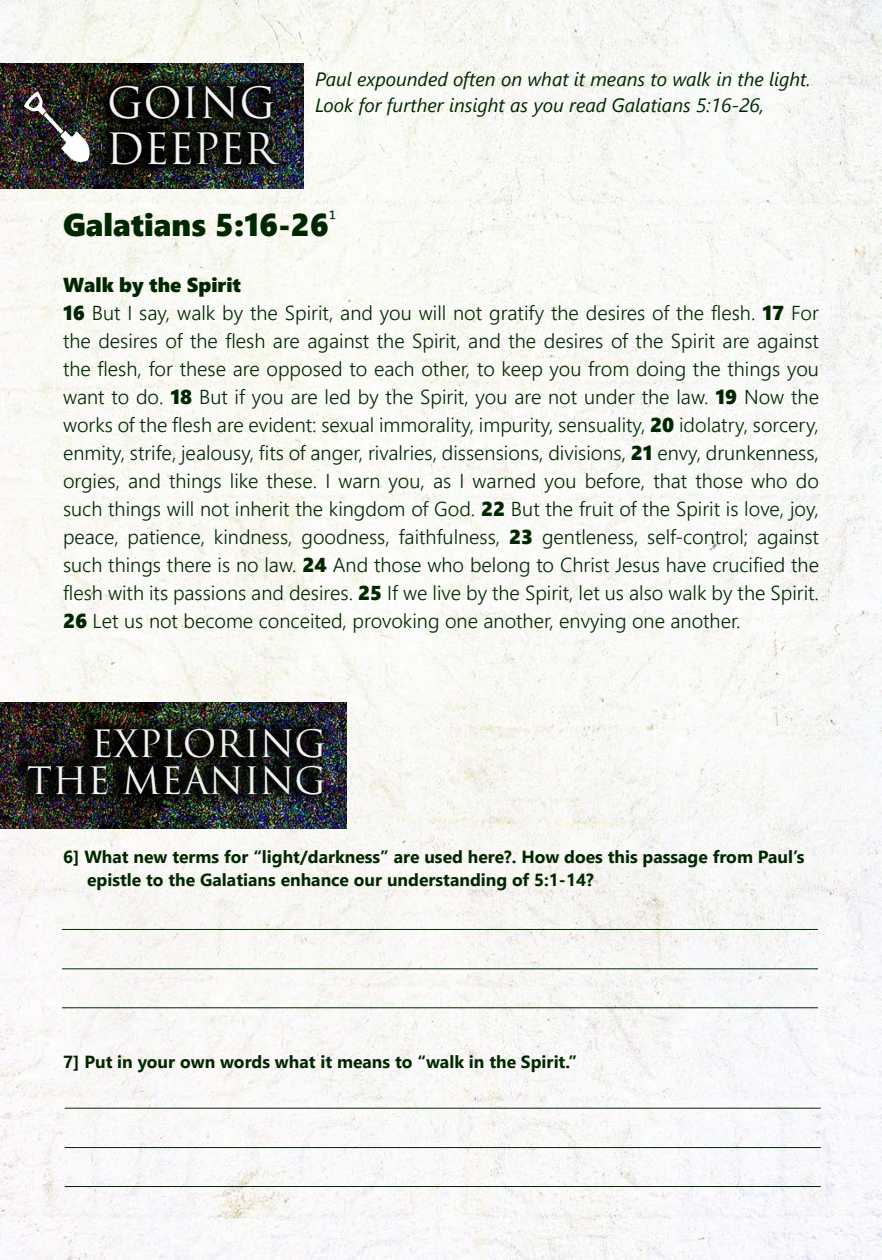
<style>
.page{position:relative;width:882px;height:1260px;background:#f9f9f6}
.page>*{position:absolute;margin:0;border:0;box-sizing:border-box;transform-origin:0 0}
.t1{font:42px/45.5px "Trajan Pro 3";letter-spacing:-.015em;color:#f2f2f1}
.t2{font:36.75px/36.8px "Trajan Pro 3";color:#f2f2f1;text-align:right}
.t3{font:31.5px "Segoe UI Black";color:#002700}
.t4{font:300 20.12px/28px "Segoe UI";color:#002700;text-align:justify}
.t5{font:20.12px "Segoe UI Black";color:#002700}
.t6{font:italic 19.25px/26.2px "Segoe UI";color:#002700}
.t7{font:700 17.5px/22.8px "Segoe UI";color:#002700}
.s1{font-family:"Segoe UI Black";font-weight:400}
</style>
<div class="page">
<svg style="left:0;top:189px;width:7px;height:7px"></svg>
<img style="left:0;top:63px;width:304px;height:126px">
<div style="left:94px;top:74px;width:194px;height:103px;background:#000;opacity:.85"></div>
<img style="left:24px;top:91px;width:66px;height:72px">
<img style="left:0;top:702px;width:346px;height:126px">
<div style="left:8px;top:717px;width:321px;height:89px;background:#000;opacity:.85"></div>
<hr style="left:62px;top:929px;width:756px;height:1px;background:#002700">
<hr style="left:62px;top:968px;width:756px;height:1px;background:#002700">
<hr style="left:62px;top:1007px;width:756px;height:1px;background:#002700">
<hr style="left:65px;top:1108px;width:756px;height:1px;background:#002700">
<hr style="left:65px;top:1147px;width:756px;height:1px;background:#002700">
<hr style="left:65px;top:1186px;width:756px;height:1px;background:#002700">
<h1 class="t1" style="left:106px;top:82px;width:171px">GOING<br>DEEPER</h1>
<p class="t6" style="left:315px;top:65px;width:497px">Paul expounded often on what it means to walk in the light.<br>Look for further insight as you read Galatians 5:16-26,</p>
<h3 class="t3" style="left:63px;top:202px;width:275px">Galatians 5:16-26<sup>¹</sup></h3>
<p class="t5" style="left:63px;top:271px;width:179px">Walk by the Spirit</p>
<p class="t4" style="left:63px;top:299px;width:758px"><span class="s1">16</span> But I say, walk by the Spirit, and you will not gratify the desires of the flesh. <span class="s1">17</span> For the desires of the flesh are against the Spirit, and the desires of the Spirit are against the flesh, for these are opposed to each other, to keep you from doing the things you want to do. <span class="s1">18</span> But if you are led by the Spirit, you are not under the law. <span class="s1">19</span> Now the works of the flesh are evident: sexual immorality, impurity, sensuality, <span class="s1">20</span> idolatry, sorcery, enmity, strife, jealousy, fits of anger, rivalries, dissensions, divisions, <span class="s1">21</span> envy, drunkenness, orgies, and things like these. I warn you, as I warned you before, that those who do such things will not inherit the kingdom of God. <span class="s1">22</span> But the fruit of the Spirit is love, joy, peace, patience, kindness, goodness, faithfulness, <span class="s1">23</span> gentleness, self-control; against such things there is no law. <span class="s1">24</span> And those who belong to Christ Jesus have crucified the flesh with its passions and desires. <span class="s1">25</span> If we live by the Spirit, let us also walk by the Spirit.<br><span class="s1">26</span> Let us not become conceited, provoking one another, envying one another.</p>
<h2 class="t2" style="left:27px;top:727px;width:301px">EXPLORING<br>THE MEANING</h2>
<p class="t7" style="left:87px;top:845px;width:719px;text-indent:-24px">6] What new terms for “light/darkness” are used here?. How does this passage from Paul’s epistle to the Galatians enhance our understanding of 5:1-14?</p>
<p class="t7" style="left:63px;top:1050px;width:516px">7] Put in your own words what it means to “walk in the Spirit.”</p>
</div>
